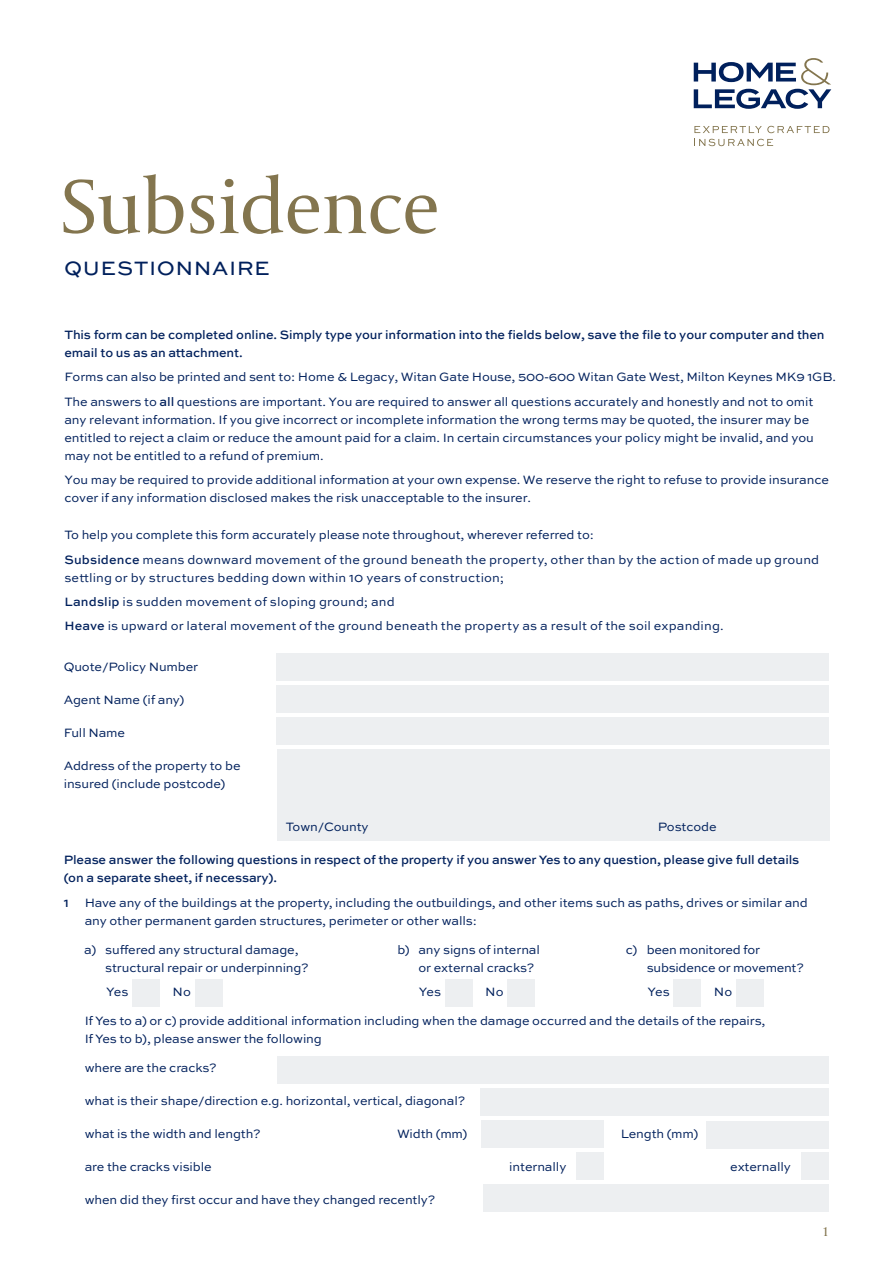
<style>
.page{position:relative;width:893px;height:1263px;background:#fff}
.page>*{position:absolute;margin:0;border:0;box-sizing:border-box;transform-origin:0 0}
.t1{font:81px "Capitolium 2";letter-spacing:-.02em;color:#83754e}
.t2{font:24px "Sweet Sans Pro";letter-spacing:-.005em;color:#00205c}
.t3{font:13.5px "Capitolium 2";color:#83754e}
.t4{font:12.75px/18px "Sweet Sans Pro";letter-spacing:-.01em;color:#00205c}
.t5{font:500 12.75px/18px "Sweet Sans Pro";letter-spacing:-.01em;color:#00205c}
.t6{font:12.75px/24.5px "Sweet Sans Pro";letter-spacing:.01em;color:#00205c}
.s1{font-weight:500}
</style>
<div class="page">
<div style="left:276px;top:685px;width:553px;height:28px;background:#edeff1"></div>
<div style="left:276px;top:717px;width:553px;height:27px;background:#edeff1"></div>
<div style="left:276px;top:653px;width:553px;height:28px;background:#edeff1"></div>
<div style="left:483px;top:1184px;width:346px;height:27px;background:#edeff1"></div>
<div style="left:706px;top:1121px;width:123px;height:27px;background:#edeff1"></div>
<div style="left:481px;top:1120px;width:122px;height:28px;background:#edeff1"></div>
<div style="left:195px;top:979px;width:28px;height:28px;background:#edeff1"></div>
<div style="left:132px;top:979px;width:28px;height:28px;background:#edeff1"></div>
<div style="left:508px;top:979px;width:27px;height:28px;background:#edeff1"></div>
<div style="left:445px;top:979px;width:27px;height:28px;background:#edeff1"></div>
<div style="left:736px;top:979px;width:28px;height:28px;background:#edeff1"></div>
<div style="left:673px;top:979px;width:28px;height:28px;background:#edeff1"></div>
<div style="left:801px;top:1152px;width:28px;height:28px;background:#edeff1"></div>
<div style="left:576px;top:1152px;width:27px;height:28px;background:#edeff1"></div>
<svg style="left:694px;top:126px;width:135px;height:7px"></svg>
<svg style="left:694px;top:139px;width:79px;height:7px"></svg>
<svg style="left:694px;top:58px;width:137px;height:51px"></svg>
<div style="left:481px;top:1088px;width:348px;height:28px;background:#edeff1"></div>
<div style="left:277px;top:1056px;width:552px;height:28px;background:#edeff1"></div>
<div style="left:277px;top:749px;width:552px;height:91px;background:#edeff1"></div>
<h1 class="t1" style="left:60px;top:153px;width:382px">Subsidence</h1>
<h2 class="t2" style="left:64px;top:250px;width:208px">questionnaire</h2>
<p class="t5" style="left:64px;top:325px;width:762px">This form can be completed online. Simply type your information into the fields below, save the file to your computer and then email to us as an attachment.</p>
<p class="t4" style="left:64px;top:364px;width:773px;line-height:24.5px">Forms can also be printed and sent to: Home &amp; Legacy, Witan Gate House, 500-600 Witan Gate West, Milton Keynes MK9 1GB.<br>The answers to <span class="s1">all</span> questions are important. You are required to answer all questions accurately and honestly and not to omit</p>
<p class="t4" style="left:64px;top:410px;width:751px">any relevant information. If you give incorrect or incomplete information the wrong terms may be quoted, the insurer may be entitled to reject a claim or reduce the amount paid for a claim. In certain circumstances your policy might be invalid, and you may not be entitled to a refund of premium.</p>
<p class="t4" style="left:64px;top:470px;width:766px">You may be required to provide additional information at your own expense. We reserve the right to refuse to provide insurance cover if any information disclosed makes the risk unacceptable to the insurer.</p>
<p class="t4" style="left:64px;top:522px;width:756px;line-height:24.5px">To help you complete this form accurately please note throughout, wherever referred to:<br><span class="s1">Subsidence</span> means downward movement of the ground beneath the property, other than by the action of made up ground</p>
<p class="t6" style="left:64px;top:565px;width:661px">settling or by structures bedding down within 10 years of construction;<br><span class="s1">Landslip</span> is sudden movement of sloping ground; and<br><span class="s1">Heave</span> is upward or lateral movement of the ground beneath the property as a result of the soil expanding.</p>
<p class="t4" style="left:64px;top:657px;width:136px">Quote/Policy Number</p>
<p class="t4" style="left:64px;top:690px;width:122px">Agent Name (if any)</p>
<p class="t4" style="left:64px;top:723px;width:63px">Full Name</p>
<p class="t4" style="left:64px;top:756px;width:178px">Address of the property to be insured (include postcode)</p>
<p class="t4" style="left:286px;top:817px;width:84px">Town/County</p>
<p class="t4" style="left:658px;top:817px;width:60px">Postcode</p>
<p class="t5" style="left:64px;top:850px;width:737px">Please answer the following questions in respect of the property if you answer Yes to any question, please give full details (on a separate sheet, if necessary).</p>
<p class="t4" style="left:85px;top:893px;width:725px;text-indent:-21px"><span class="s1">1</span> Have any of the buildings at the property, including the outbuildings, and other items such as paths, drives or similar and any other permanent garden structures, perimeter or other walls:</p>
<p class="t4" style="left:105px;top:940px;width:205px;text-indent:-21px">a) suffered any structural damage, structural repair or underpinning?</p>
<p class="t4" style="left:418px;top:940px;width:123px;text-indent:-21px">b) any signs of internal or external cracks?</p>
<p class="t4" style="left:647px;top:940px;width:159px;text-indent:-21px">c) been monitored for subsidence or movement?</p>
<p class="t4" style="left:106px;top:982px;width:24px">Yes</p>
<p class="t4" style="left:172px;top:982px;width:20px">No</p>
<p class="t4" style="left:419px;top:982px;width:24px">Yes</p>
<p class="t4" style="left:485px;top:982px;width:20px">No</p>
<p class="t4" style="left:647px;top:982px;width:24px">Yes</p>
<p class="t4" style="left:714px;top:982px;width:20px">No</p>
<p class="t4" style="left:85px;top:1011px;width:682px">If Yes to a) or c) provide additional information including when the damage occurred and the details of the repairs,<br>If Yes to b), please answer the following</p>
<p class="t4" style="left:85px;top:1058px;width:133px">where are the cracks?</p>
<p class="t4" style="left:85px;top:1091px;width:382px">what is their shape/direction e.g. horizontal, vertical, diagonal?</p>
<p class="t4" style="left:85px;top:1124px;width:177px">what is the width and length?</p>
<p class="t4" style="left:397px;top:1124px;width:72px">Width (mm)</p>
<p class="t4" style="left:621px;top:1124px;width:79px">Length (mm)</p>
<p class="t4" style="left:85px;top:1157px;width:128px">are the cracks visible</p>
<p class="t4" style="left:509px;top:1157px;width:59px">internally</p>
<p class="t4" style="left:730px;top:1157px;width:62px">externally</p>
<p class="t4" style="left:85px;top:1190px;width:352px">when did they first occur and have they changed recently?</p>
<p class="t3" style="left:822px;top:1223px;width:9px">1</p>
</div>
